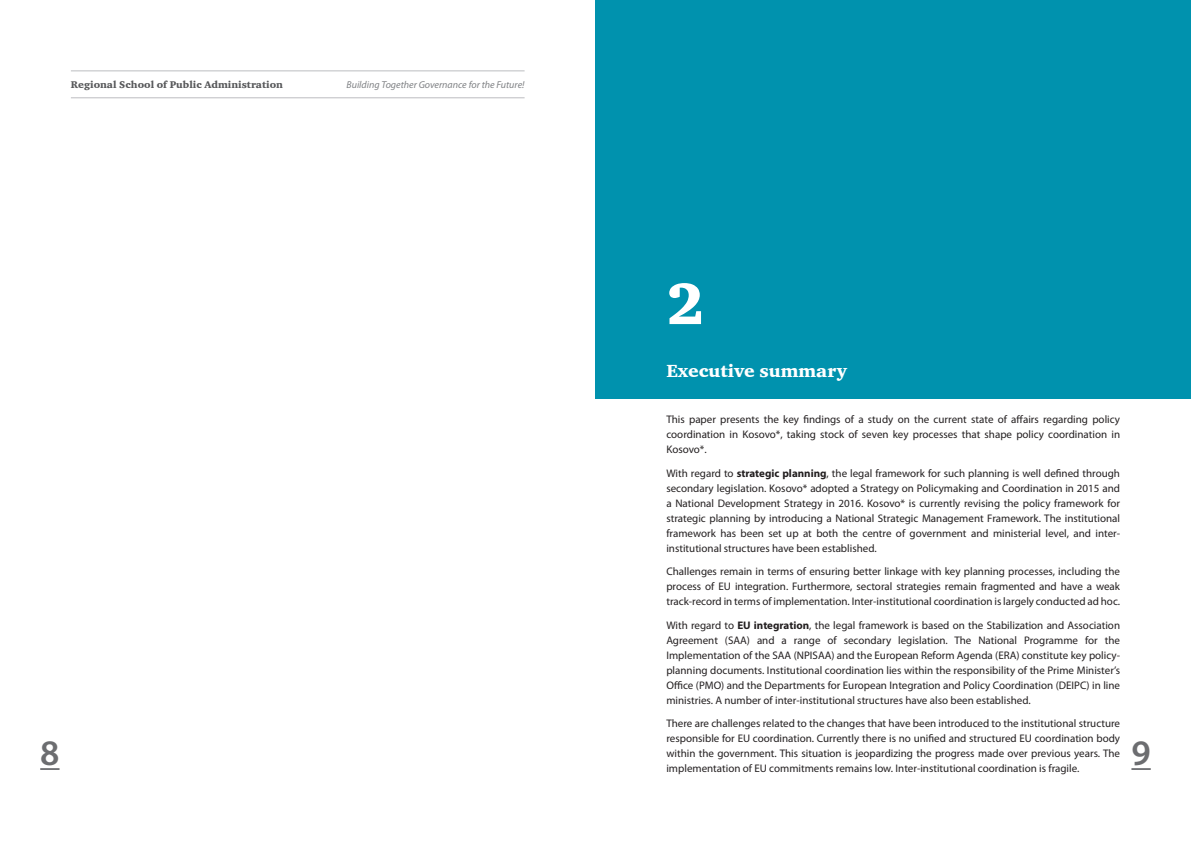
<style>
.page{position:relative;width:1191px;height:842px;background:#fff}
.page>*{position:absolute;margin:0;border:0;box-sizing:border-box;transform-origin:0 0}
.No{font:60px "Charter ITC Blac";color:#fff}
.t1{font:600 36px "Myriad Pro";color:#6c6d70}
.Heading_1{font:18px "Charter ITC Blac";color:#fff}
.Body{font:11px/15px "Myriad Pro";color:#231f20;text-align:justify}
.t2{font:italic 10px "Myriad Pro";color:#808285}
.t3{font:10px "Charter ITC Blac";color:#57585a}
.s1{font-weight:700}
</style>
<div class="page">
<div style="left:595px;top:0;width:596px;height:398px;background:#0092ae"></div>
<svg style="left:1131px;top:768px;width:19px;height:2px"></svg>
<hr style="left:71px;top:70px;width:453px;height:1px;background:#bcbdc0">
<hr style="left:71px;top:97px;width:453px;height:1px;background:#bcbdc0">
<hr style="left:40px;top:768px;width:20px;height:2px;background:#6c6d70">
<p class="t3" style="left:71px;top:78px;width:214px">Regional School of Public Administration</p>
<p class="t2" style="left:346px;top:79px;width:179px">Building Together Governance for the Future!</p>
<h2 class="t1" style="left:40px;top:733px;width:21px">8</h2>
<p class="No" style="left:666px;top:266px;width:40px">2</p>
<p class="Heading_1" style="left:666px;top:360px;width:182px">Executive summary</p>
<p class="Body" style="left:666px;top:412px;width:455px">This paper presents the key findings of a study on the current state of affairs regarding policy coordination in Kosovo*, taking stock of seven key processes that shape policy coordination in Kosovo*.</p>
<p class="Body" style="left:666px;top:466px;width:455px">With regard to <span class="s1">strategic planning</span>, the legal framework for such planning is well defined through secondary legislation. Kosovo* adopted a Strategy on Policymaking and Coordination in 2015 and a National Development Strategy in 2016. Kosovo* is currently revising the policy framework for strategic planning by introducing a National Strategic Management Framework. The institutional framework has been set up at both the centre of government and ministerial level, and inter&shy;institutional structures have been established.</p>
<p class="Body" style="left:666px;top:564px;width:455px">Challenges remain in terms of ensuring better linkage with key planning processes, including the process of EU integration. Furthermore, sectoral strategies remain fragmented and have a weak track-record in terms of implementation. Inter-institutional coordination is largely conducted ad hoc.</p>
<p class="Body" style="left:666px;top:618px;width:455px">With regard to <span class="s1">EU integration</span>, the legal framework is based on the Stabilization and Association Agreement (SAA) and a range of secondary legislation. The National Programme for the Implementation of the SAA (NPISAA) and the European Reform Agenda (ERA) constitute key policy&shy;planning documents. Institutional coordination lies within the responsibility of the Prime Minister’s Office (PMO) and the Departments for European Integration and Policy Coordination (DEIPC) in line ministries. A number of inter-institutional structures have also been established.</p>
<p class="Body" style="left:666px;top:716px;width:455px">There are challenges related to the changes that have been introduced to the institutional structure responsible for EU coordination. Currently there is no unified and structured EU coordination body within the government. This situation is jeopardizing the progress made over previous years. The implementation of EU commitments remains low. Inter-institutional coordination is fragile.</p>
<h2 class="t1" style="left:1131px;top:733px;width:21px">9</h2>
</div>
